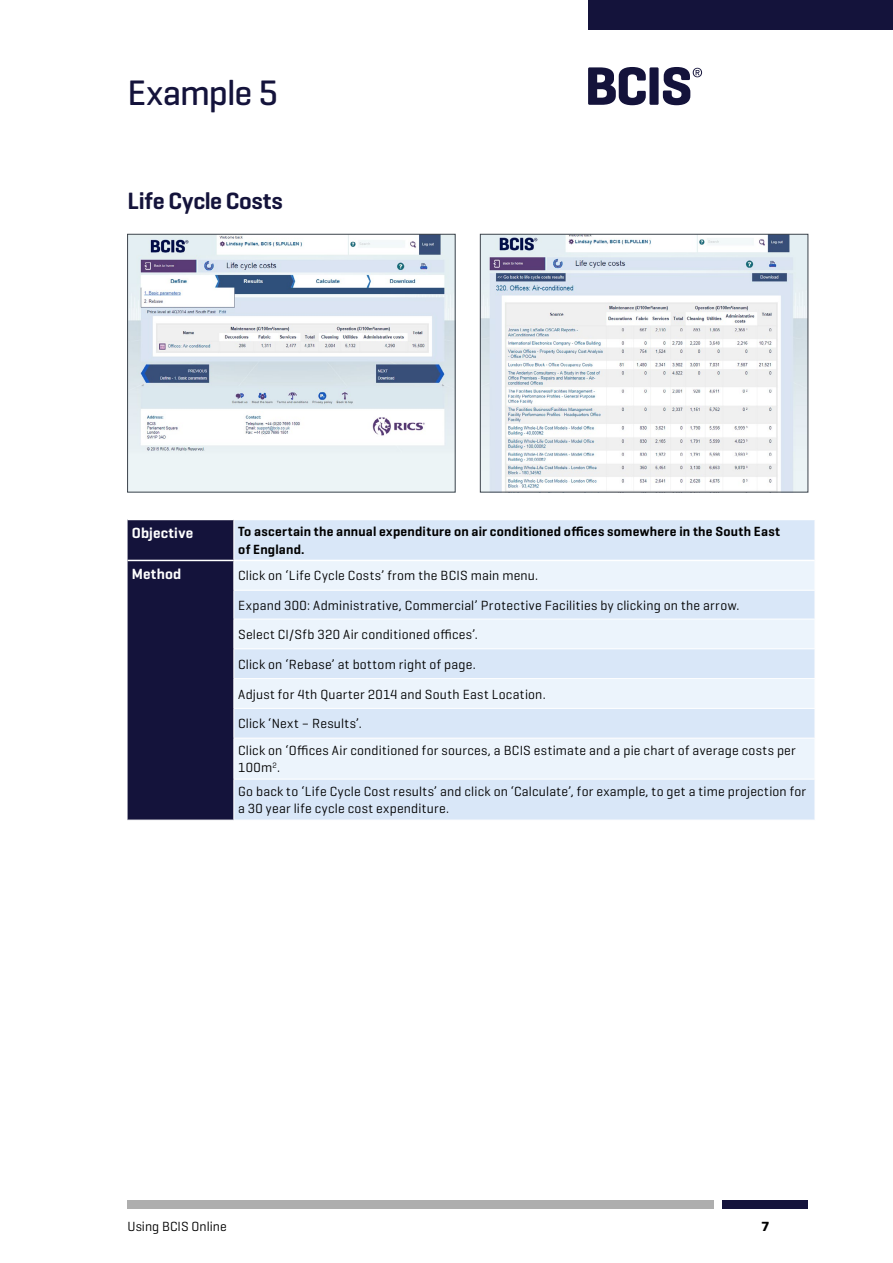
<style>
.page{position:relative;width:893px;height:1263px;background:#fff}
.page>*{position:absolute;margin:0;border:0;box-sizing:border-box;transform-origin:0 0}
.t1{font:500 36px "Geogrotesque";letter-spacing:-.03em;color:#14133b}
.t2{font:600 24px "Geogrotesque";letter-spacing:-.01em;color:#14133b}
.t3{font:600 15px "Geogrotesque";letter-spacing:.01em;color:#fff}
.t4{font:13.5px/29.2px "Geogrotesque";letter-spacing:.02em;color:#000}
.t5{font:600 13.5px/17.2px "Geogrotesque";letter-spacing:.02em;color:#000}
.t6{font:13.5px "Geogrotesque";color:#000}
.t7{font:700 13.5px "Geogrotesque";color:#000}
</style>
<div class="page">
<div style="left:588px;top:0;width:305px;height:30px;background:#14133b"></div>
<svg style="left:588px;top:67px;width:58px;height:38px"></svg>
<div style="left:649px;top:67px;width:10px;height:38px;background:#14133b;border-radius:2px"></div>
<svg style="left:663px;top:67px;width:39px;height:38px"></svg>
<div style="left:128px;top:1200px;width:586px;height:9px;background:#aeaeae"></div>
<div style="left:723px;top:1200px;width:85px;height:9px;background:#14133b"></div>
<div style="left:234px;top:520px;width:581px;height:300px;background:#d9e7f8"></div>
<svg style="left:234px;top:561px;width:581px;height:218px;background:#e4eefa"></svg>
<div style="left:128px;top:520px;width:106px;height:300px;background:#14133b"></div>
<hr style="left:233px;top:738px;width:1px;height:41px;background:#fff">
<hr style="left:233px;top:779px;width:1px;height:41px;background:#fff">
<hr style="left:233px;top:590px;width:582px;height:1px;background:#fff">
<hr style="left:233px;top:619px;width:582px;height:1px;background:#fff">
<hr style="left:233px;top:648px;width:582px;height:1px;background:#fff">
<hr style="left:233px;top:678px;width:582px;height:1px;background:#fff">
<hr style="left:233px;top:708px;width:582px;height:1px;background:#fff">
<hr style="left:233px;top:738px;width:582px;height:1px;background:#fff">
<hr style="left:233px;top:779px;width:582px;height:1px;background:#fff">
<hr style="left:128px;top:560px;width:106px;height:1px;background:#fff">
<hr style="left:234px;top:560px;width:581px;height:1px;background:#fff">
<img style="left:129px;top:236px;width:325px;height:254px">
<div style="left:127px;top:234px;width:329px;height:258px;border:1px solid #3d444c"></div>
<img style="left:482px;top:236px;width:324px;height:254px">
<div style="left:480px;top:234px;width:328px;height:258px;border:1px solid #3d444c"></div>
<h1 class="t1" style="left:128px;top:71px;width:152px">Example 5</h1>
<h2 class="t2" style="left:128px;top:186px;width:157px">Life Cycle Costs</h2>
<p class="t3" style="left:132px;top:523px;width:63px">Objective</p>
<p class="t5" style="left:238px;top:523px;width:543px">To ascertain the annual expenditure on air conditioned offices somewhere in the South East of England.</p>
<p class="t3" style="left:132px;top:564px;width:51px">Method</p>
<p class="t4" style="left:238px;top:561px;width:503px">Click on ‘Life Cycle Costs’ from the BCIS main menu.<br>Expand 300: Administrative, Commercial’ Protective Facilities by clicking on the arrow.<br>Select CI/Sfb 320 Air conditioned offices’.</p>
<p class="t4" style="left:238px;top:649px;width:239px">Click on ‘Rebase’ at bottom right of page.</p>
<p class="t4" style="left:238px;top:679px;width:309px">Adjust for 4th Quarter 2014 and South East Location.</p>
<p class="t4" style="left:238px;top:710px;width:559px;line-height:26.7px">Click ‘Next – Results’.<br>Click on ‘Offices Air conditioned for sources, a BCIS estimate and a pie chart of average costs per</p>
<p class="t4" style="left:238px;top:755px;width:570px;line-height:23.7px">100m<sup>2</sup>.<br>Go back to ‘Life Cycle Cost results’ and click on ‘Calculate’, for example, to get a time projection for</p>
<p class="t4" style="left:238px;top:794px;width:212px">a 30 year life cycle cost expenditure.</p>
<p class="t6" style="left:128px;top:1217px;width:101px">Using BCIS Online</p>
<p class="t7" style="left:762px;top:1217px;width:9px">7</p>
</div>
